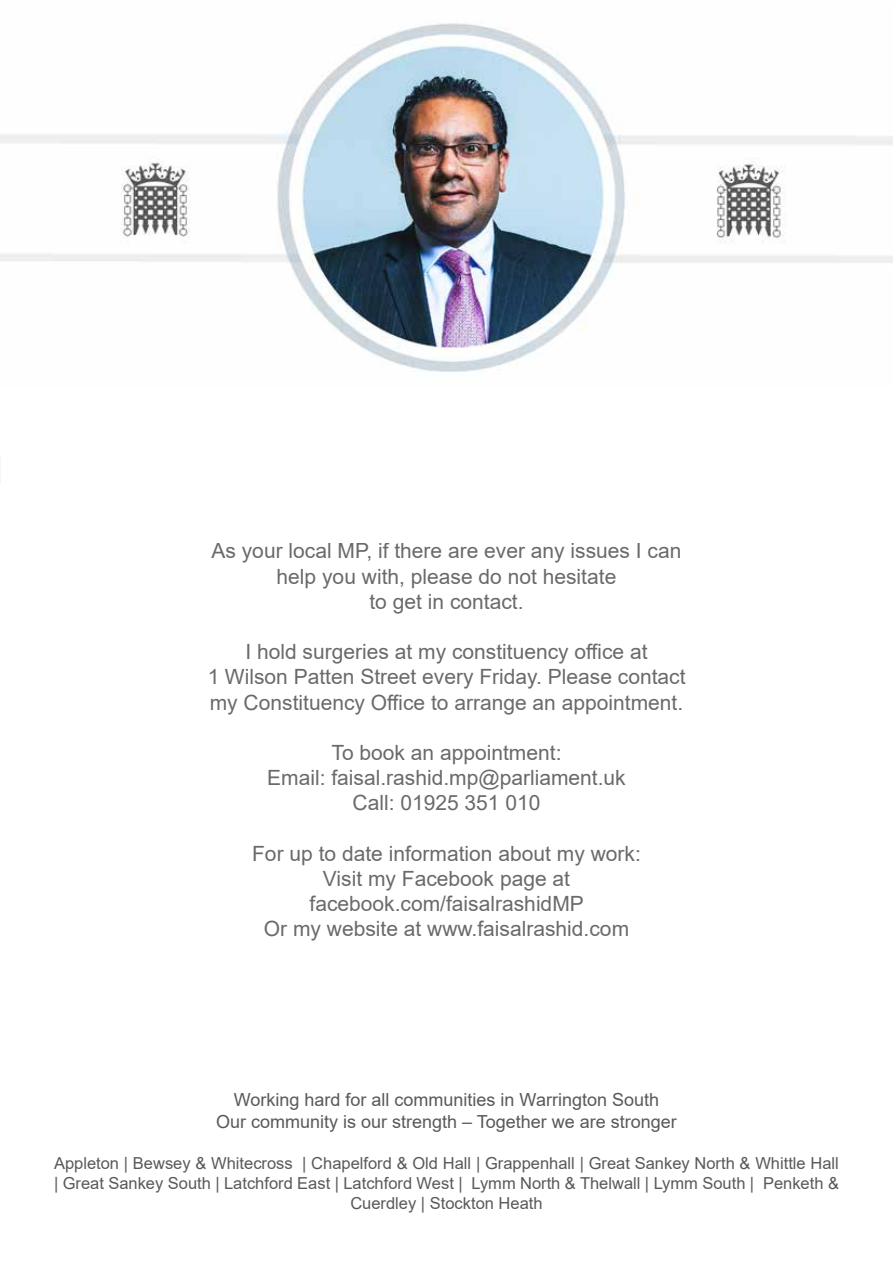
<style>
.page{position:relative;width:893px;height:1263px;background:#fff}
.page>*{position:absolute;margin:0;border:0;box-sizing:border-box;transform-origin:0 0}
.t1{font:21px/25.2px "Arial";color:#4d4d4f;text-align:center}
.t2{font:18px/21.6px "Arial";color:#58595b;text-align:center}
.t3{font:16.5px/19.8px "Arial";color:#58595b;text-align:center}
</style>
<div class="page">
<img style="left:0;top:23px;width:893px;height:349px">
<p class="t1" style="left:211px;top:538px;width:471px">As your local MP, if there are ever any issues I can help you with, please do not hesitate<br>to get in contact.</p>
<p class="t1" style="left:207px;top:639px;width:480px">I hold surgeries at my constituency office at<br>1 Wilson Patten Street every Friday. Please contact my Constituency Office to arrange an appointment.</p>
<p class="t1" style="left:267px;top:740px;width:360px">To book an appointment:<br>Email: faisal.rashid.mp@parliament.uk<br>Call: 01925 351 010</p>
<p class="t1" style="left:252px;top:841px;width:390px">For up to date information about my work:<br>Visit my Facebook page at facebook.com/faisalrashidMP<br>Or my website at www.faisalrashid.com</p>
<p class="t2" style="left:216px;top:1089px;width:462px">Working hard for all communities in Warrington South<br>Our community is our strength – Together we are stronger</p>
<p class="t3" style="left:54px;top:1154px;width:786px">Appleton | Bewsey &amp; Whitecross | Chapelford &amp; Old Hall | Grappenhall | Great Sankey North &amp; Whittle Hall | Great Sankey South | Latchford East | Latchford West | Lymm North &amp; Thelwall | Lymm South | Penketh &amp;<br>Cuerdley | Stockton Heath</p>
</div>
